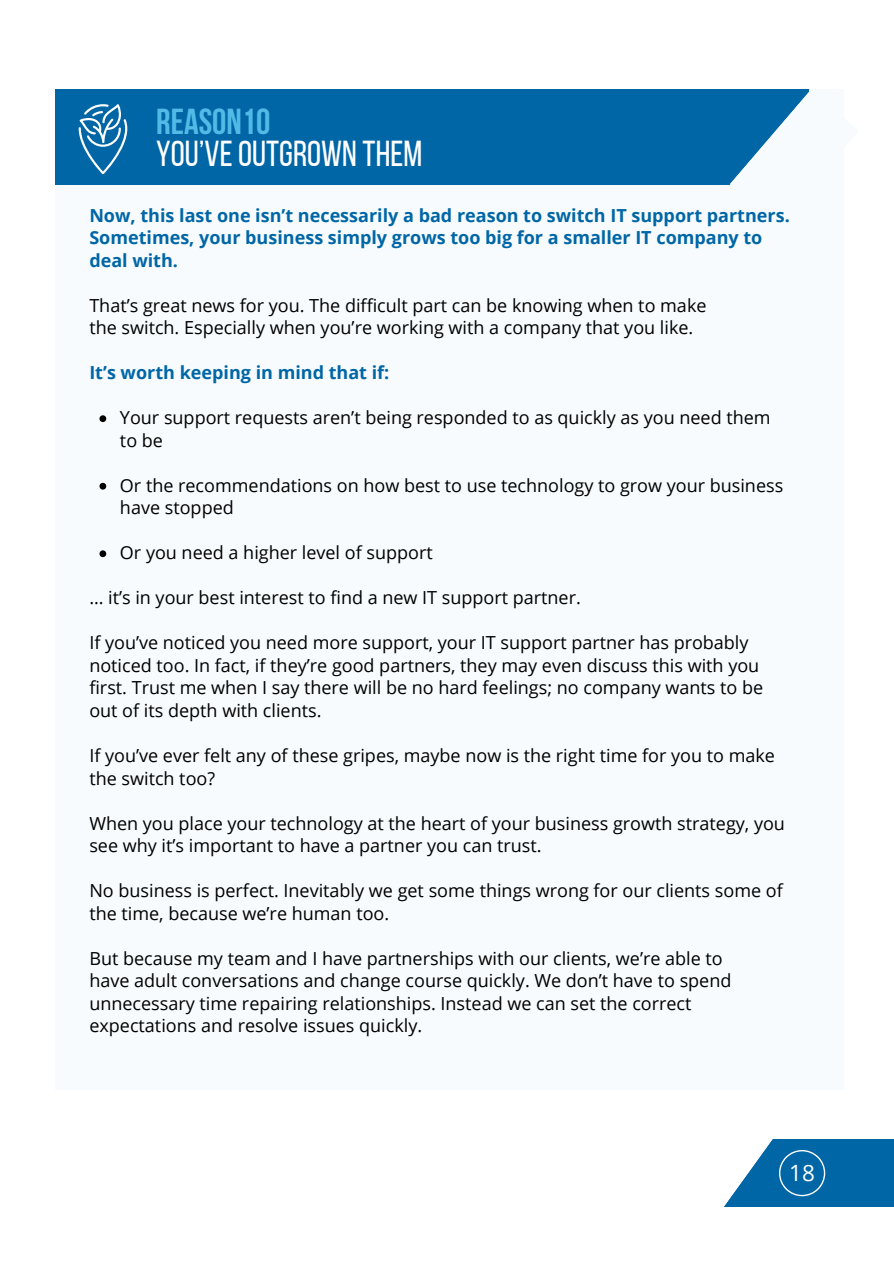
<style>
.page{position:relative;width:894px;height:1264px;background:#fff}
.page>*{position:absolute;margin:0;border:0;box-sizing:border-box;transform-origin:0 0}
.t1{font:36px/31.5px "Bebas Neue";color:#fff}
.t2{font:22.5px "Open Sans";color:#fff}
.t3{font:18px/22.5px "Open Sans";color:#000}
.t4{font:700 18px/22.5px "Open Sans";color:#0066a6}
.s1{font-weight:700;color:#52bae6}
</style>
<div class="page">
<div style="left:709px;top:1138px;width:184px;height:68px;background:#0066a6"></div>
<svg style="left:709px;top:1138px;width:116px;height:69px"></svg>
<div style="left:55px;top:89px;width:788px;height:1000px;background:#f7fbfe"></div>
<div style="left:55px;top:89px;width:753px;height:96px;background:#0066a6"></div>
<svg style="left:729px;top:89px;width:80px;height:96px"></svg>
<svg style="left:99px;top:415px;width:7px;height:7px"></svg>
<svg style="left:99px;top:483px;width:7px;height:6px"></svg>
<svg style="left:99px;top:550px;width:7px;height:7px"></svg>
<svg style="left:79px;top:104px;width:48px;height:70px"></svg>
<p class="t1" style="left:156px;top:109px;width:267px"><span class="s1">REASON10<br></span>YOU’VEOUTGROWN THEM</p>
<p class="t4" style="left:89px;top:203px;width:701px">Now, this last one isn’t necessarily a bad reason to switch IT support partners.<br>Sometimes, your business simply grows too big for a smaller IT company to deal with.</p>
<h1 class="t3" style="left:89px;top:293px;width:618px">That’s great news for you. The difficult part can be knowing when to make</h1>
<h2 class="t3" style="left:89px;top:316px;width:605px">the switch. Especially when you’re working with a company that you like.</h2>
<p class="t4" style="left:89px;top:361px;width:301px">It’s worth keeping in mind that if:</p>
<p class="t3" style="left:120px;top:406px;width:652px">Your support requests aren’t being responded to as quickly as you need them to be</p>
<h2 class="t3" style="left:120px;top:473px;width:664px">Or the recommendations on how best to use technology to grow your business have stopped</h2>
<p class="t3" style="left:120px;top:541px;width:314px">Or you need a higher level of support</p>
<p class="t3" style="left:89px;top:586px;width:493px">… it’s in your best interest to find a new IT support partner.</p>
<p class="t3" style="left:89px;top:631px;width:660px">If you’ve noticed you need more support, your IT support partner has probably</p>
<p class="t3" style="left:89px;top:653px;width:671px">noticed too. In fact, if they’re good partners, they may even discuss this with you</p>
<p class="t3" style="left:89px;top:676px;width:675px">first. Trust me when I say there will be no hard feelings; no company wants to be</p>
<p class="t3" style="left:89px;top:698px;width:233px">out of its depth with clients.</p>
<p class="t3" style="left:89px;top:743px;width:687px">If you’ve ever felt any of these gripes, maybe now is the right time for you to make</p>
<p class="t3" style="left:89px;top:766px;width:127px">the switch too?</p>
<p class="t3" style="left:89px;top:811px;width:697px">When you place your technology at the heart of your business growth strategy, you</p>
<p class="t3" style="left:89px;top:833px;width:453px">see why it’s important to have a partner you can trust.</p>
<p class="t3" style="left:89px;top:878px;width:694px">No business is perfect. Inevitably we get some things wrong for our clients some of</p>
<p class="t3" style="left:89px;top:901px;width:301px">the time, because we’re human too.</p>
<p class="t3" style="left:89px;top:946px;width:634px">But because my team and I have partnerships with our clients, we’re able to</p>
<p class="t3" style="left:89px;top:968px;width:643px">have adult conversations and change course quickly. We don’t have to spend</p>
<p class="t3" style="left:89px;top:991px;width:603px">unnecessary time repairing relationships. Instead we can set the correct</p>
<p class="t3" style="left:89px;top:1013px;width:334px">expectations and resolve issues quickly.</p>
<p class="t2" style="left:789px;top:1156px;width:27px">18</p>
</div>
